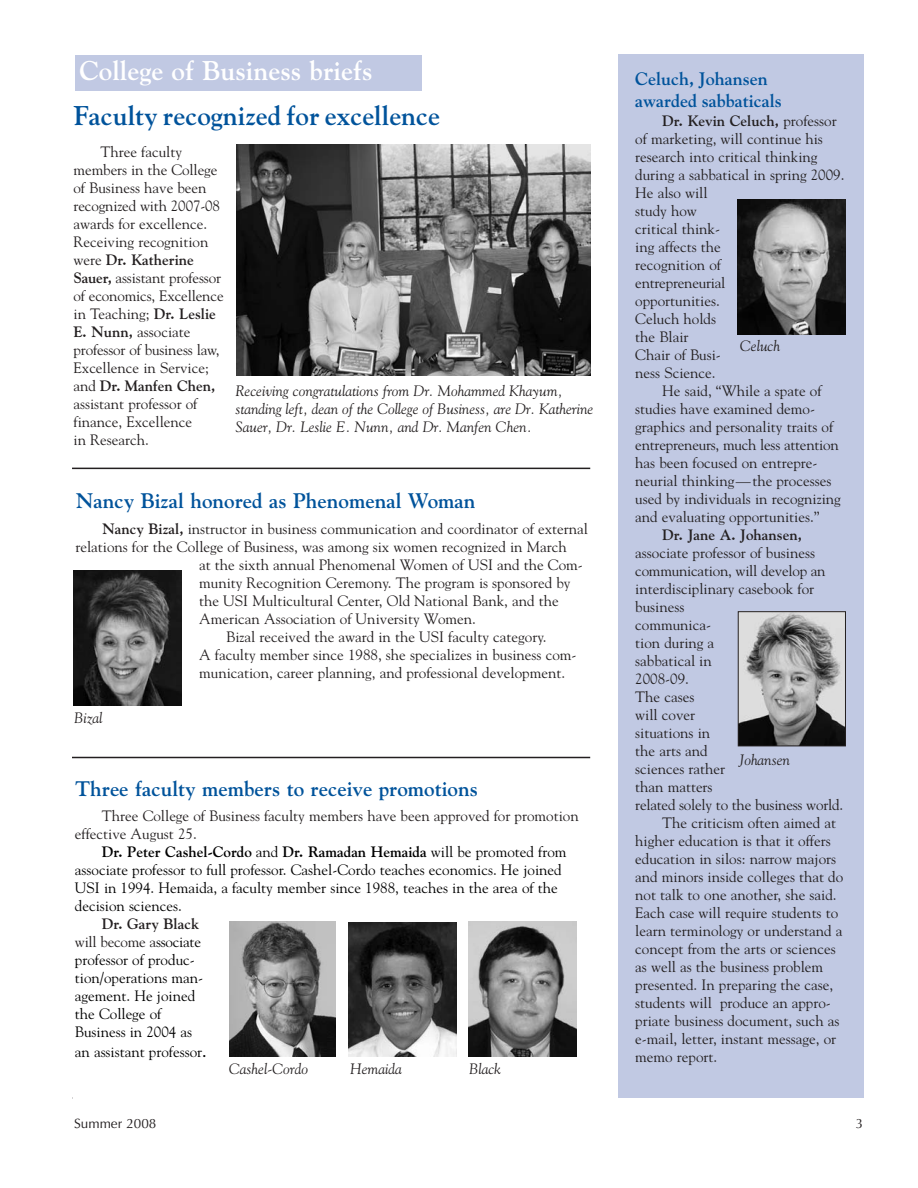
<style>
.page{position:relative;width:918px;height:1188px;background:#fff}
.page>*{position:absolute;margin:0;border:0;box-sizing:border-box;transform-origin:0 0}
.t1{font:700 27px "Goudy";color:#00539b}
.t2{font:700 27px "Goudy";color:#fff}
.t3{font:700 21px "Goudy";color:#00539b}
.t4{font:700 18px/21.6px "Goudy";color:#00539b}
.t5{font:15px/18px "Goudy";color:#231f20}
.t6{font:15px/18px "Goudy";color:#000}
.t7{font:italic 15px/18px "Goudy";color:#231f20}
.t8{font:700 15px "Goudy";color:#231f20}
.t9{font:13.5px "Optima";color:#231f20}
.s1{font-weight:700}
.s2{font-weight:700;color:#231f20}
.s3{color:#231f20}
.s4{font-family:"Palatino";font-size:18px}
.s5{font-weight:400}
</style>
<div class="page">
<div style="left:75px;top:55px;width:347px;height:35px;background:#c1c9e3"></div>
<div style="left:619px;top:54px;width:245px;height:1044px;background:#c1c9e3"></div>
<img style="left:738px;top:200px;width:108px;height:135px">
<img style="left:236px;top:145px;width:354px;height:231px">
<img style="left:229px;top:921px;width:107px;height:135px">
<hr style="left:72px;top:757px;width:518px;height:1px;background:#231f20">
<img style="left:468px;top:921px;width:108px;height:135px">
<img style="left:349px;top:922px;width:107px;height:134px">
<img style="left:740px;top:613px;width:104px;height:131px">
<div style="left:738px;top:611px;width:108px;height:135px;border:1px solid #231f20"></div>
<hr style="left:72px;top:468px;width:518px;height:1px;background:#231f20">
<img style="left:73px;top:571px;width:108px;height:135px">
<h1 class="t2" style="left:79px;top:59px;width:295px">College of Business briefs</h1>
<h1 class="t1" style="left:74px;top:105px;width:368px">Faculty recognized for excellence</h1>
<p class="t5" style="left:74px;top:144px;width:152px;text-indent:27px">Three faculty members in the College of Business have been recognized with 2007-08 awards for excellence.<br>Receiving recognition were <span class="s1">Dr. Katherine<br>Sauer,</span> assistant professor of economics, Excellence in Teaching; <span class="s1">Dr. Leslie<br>E. Nunn,</span> associate professor of business law,<br>Excellence in Service; and <span class="s1">Dr. Manfen Chen, </span>assistant professor of finance, Excellence<br>in Research.</p>
<p class="t7" style="left:236px;top:383px;width:359px">Receiving congratulations from Dr. Mohammed Khayum, standing left, dean of the College of Business, are Dr. Katherine<br>Sauer, Dr. Leslie E. Nunn, and Dr. Manfen Chen.</p>
<h2 class="t3" style="left:76px;top:492px;width:401px">Nancy Bizal honored as Phenomenal Woman</h2>
<p class="t5" style="left:102px;top:521px;width:487px"><span class="s1">Nancy Bizal,</span> instructor in business communication and coordinator of external</p>
<p class="t5" style="left:75px;top:539px;width:493px">relations for the College of Business, was among six women recognized in March</p>
<p class="t5" style="left:199px;top:557px;width:385px">at the sixth annual Phenomenal Women of USI and the Com-</p>
<p class="t5" style="left:199px;top:575px;width:373px">munity Recognition Ceremony. The program is sponsored by</p>
<p class="t5" style="left:199px;top:593px;width:361px">the USI Multicultural Center, Old National Bank, and the</p>
<p class="t5" style="left:199px;top:611px;width:278px">American Association of University Women.</p>
<p class="t5" style="left:226px;top:629px;width:322px">Bizal received the award in the USI faculty category.</p>
<p class="t5" style="left:199px;top:647px;width:379px">A faculty member since 1988, she specializes in business com-</p>
<p class="t5" style="left:199px;top:665px;width:367px">munication, career planning, and professional development.</p>
<p class="t7" style="left:74px;top:710px;width:30px">Bizal</p>
<h2 class="t3" style="left:75px;top:781px;width:404px">Three faculty members to receive promotions</h2>
<p class="t5" style="left:75px;top:808px;width:505px;text-indent:27px">Three College of Business faculty members have been approved for promotion effective August 25.</p>
<p class="t6" style="left:75px;top:844px;width:493px;text-indent:27px"><span class="s1">Dr. Peter Cashel-Cordo</span> and <span class="s1">Dr. Ramadan Hemaida</span> will be promoted from associate professor to full professor. Cashel-Cordo teaches economics. He joined USI in 1994. Hemaida, a faculty member since 1988, teaches in the area of the decision sciences.</p>
<p class="t6" style="left:75px;top:916px;width:130px;text-indent:27px"><span class="s2">Dr. Gary Black </span><span class="s3">will become a</span>ssociate professor of produc&shy;tion/operations man&shy;agement. He joined the College of<br>Business in 2004 as</p>
<p class="t6" style="left:75px;top:1044px;width:133px">an assistant professor<span class="s4">.</span></p>
<p class="t7" style="left:229px;top:1061px;width:81px">Cashel-Cordo</p>
<p class="t7" style="left:350px;top:1061px;width:53px">Hemaida</p>
<p class="t7" style="left:469px;top:1061px;width:33px">Black</p>
<p class="t4" style="left:635px;top:70px;width:148px">Celuch, Johansen awarded sabbaticals</p>
<p class="t8" style="left:662px;top:115px;width:176px">Dr. Kevin Celuch, <span class="s5">professor</span></p>
<p class="t5" style="left:635px;top:131px;width:189px">of marketing, will continue his</p>
<p class="t5" style="left:635px;top:149px;width:184px">research into critical thinking</p>
<p class="t5" style="left:635px;top:167px;width:211px">during a sabbatical in spring 2009.</p>
<p class="t5" style="left:635px;top:185px;width:74px">He also will</p>
<p class="t5" style="left:635px;top:203px;width:63px">study how</p>
<p class="t5" style="left:635px;top:221px;width:86px">critical think-</p>
<p class="t5" style="left:635px;top:239px;width:87px">ing affects the</p>
<p class="t5" style="left:635px;top:257px;width:87px">recognition of</p>
<p class="t5" style="left:635px;top:275px;width:92px">entrepreneurial</p>
<p class="t5" style="left:635px;top:293px;width:86px">opportunities.</p>
<p class="t5" style="left:635px;top:311px;width:82px">Celuch holds</p>
<p class="t5" style="left:635px;top:329px;width:55px">the Blair</p>
<p class="t5" style="left:635px;top:347px;width:87px">Chair of Busi-</p>
<p class="t5" style="left:635px;top:365px;width:82px">ness Science.</p>
<p class="t5" style="left:662px;top:383px;width:161px">He said, “While a spate of</p>
<p class="t5" style="left:635px;top:401px;width:181px">studies have examined demo-</p>
<p class="t5" style="left:635px;top:419px;width:200px">graphics and personality traits of</p>
<p class="t5" style="left:635px;top:437px;width:205px">entrepreneurs, much less attention</p>
<p class="t5" style="left:635px;top:455px;width:184px">has been focused on entrepre-</p>
<p class="t5" style="left:635px;top:473px;width:198px">neurial thinking—the processes</p>
<p class="t5" style="left:635px;top:491px;width:207px">used by individuals in recognizing</p>
<p class="t5" style="left:635px;top:509px;width:186px">and evaluating opportunities.”</p>
<p class="t8" style="left:662px;top:529px;width:141px">Dr. Jane A. Johansen,</p>
<p class="t5" style="left:635px;top:545px;width:181px">associate professor of business</p>
<p class="t5" style="left:635px;top:563px;width:192px">communication, will develop an</p>
<p class="t5" style="left:635px;top:581px;width:180px">interdisciplinary casebook for</p>
<p class="t5" style="left:635px;top:599px;width:51px">business</p>
<p class="t5" style="left:635px;top:617px;width:77px">communica-</p>
<p class="t5" style="left:635px;top:635px;width:81px">tion during a</p>
<p class="t5" style="left:635px;top:653px;width:78px">sabbatical in</p>
<p class="t5" style="left:635px;top:671px;width:55px">2008-09.</p>
<p class="t5" style="left:635px;top:689px;width:61px">The cases</p>
<p class="t5" style="left:635px;top:707px;width:61px">will cover</p>
<p class="t5" style="left:635px;top:725px;width:76px">situations in</p>
<p class="t5" style="left:635px;top:743px;width:74px">the arts and</p>
<p class="t5" style="left:635px;top:761px;width:91px">sciences rather</p>
<p class="t5" style="left:635px;top:779px;width:79px">than matters</p>
<p class="t5" style="left:635px;top:797px;width:209px">related solely to the business world.</p>
<p class="t5" style="left:662px;top:815px;width:175px">The criticism often aimed at</p>
<p class="t5" style="left:635px;top:833px;width:197px">higher education is that it offers</p>
<p class="t5" style="left:635px;top:851px;width:203px">education in silos: narrow majors</p>
<p class="t5" style="left:635px;top:869px;width:210px">and minors inside colleges that do</p>
<p class="t5" style="left:635px;top:887px;width:203px">not talk to one another, she said.</p>
<p class="t5" style="left:635px;top:905px;width:205px">Each case will require students to</p>
<p class="t5" style="left:635px;top:923px;width:209px">learn terminology or understand a</p>
<p class="t5" style="left:635px;top:941px;width:202px">concept from the arts or sciences</p>
<p class="t5" style="left:635px;top:959px;width:190px">as well as the business problem</p>
<p class="t5" style="left:635px;top:977px;width:200px">presented. In preparing the case,</p>
<p class="t5" style="left:635px;top:995px;width:197px">students will produce an appro-</p>
<p class="t5" style="left:635px;top:1013px;width:206px">priate business document, such as</p>
<p class="t5" style="left:635px;top:1031px;width:202px">e-mail, letter, instant message, or</p>
<p class="t5" style="left:635px;top:1049px;width:84px">memo report.</p>
<p class="t7" style="left:740px;top:338px;width:41px">Celuch</p>
<p class="t7" style="left:739px;top:752px;width:52px">Johansen</p>
<p class="t9" style="left:74px;top:1118px;width:84px">Summer 2008</p>
<p class="t9" style="left:856px;top:1118px;width:9px">3</p>
</div>
